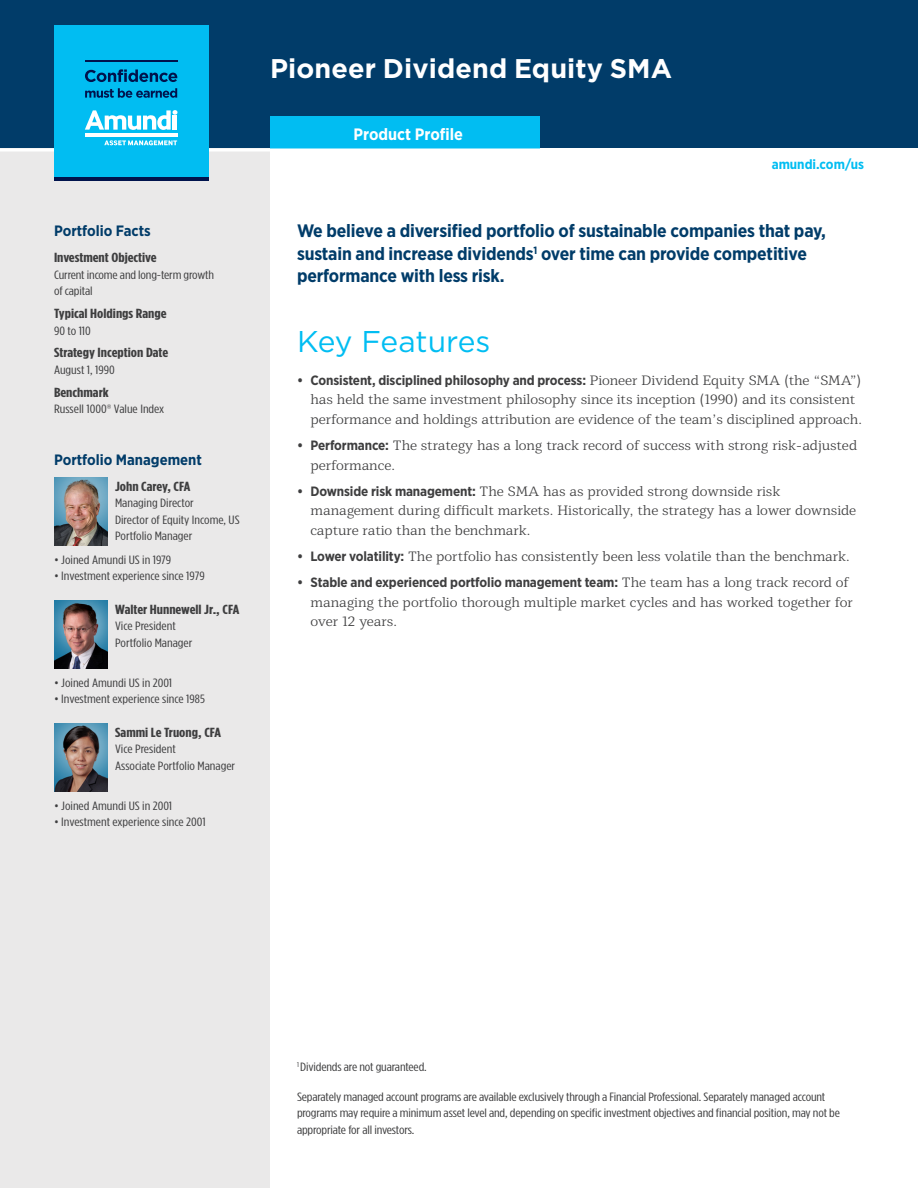
<style>
.page{position:relative;width:918px;height:1188px;background:#fff}
.page>*{position:absolute;margin:0;border:0;box-sizing:border-box;transform-origin:0 0}
.t1{font:30px "Gotham";letter-spacing:-.005em;color:#01bdf2}
.t2{font:700 27px "Gotham";letter-spacing:.005em;color:#fff}
.t3{font:700 18px/22.5px "Gotham Narrow";letter-spacing:-.01em;color:#013c69}
.t4{font:700 16.5px "Gotham Narrow";color:#fff}
.t5{font:700 15px "Gotham Narrow";color:#013c69}
.t6{font:300 13.5px/19.5px "Mediator Serif";letter-spacing:-.01em;color:#3e3e3f}
.t7{font:700 13.5px "Gotham Narrow";color:#01bdf2}
.t8{font:700 13.2px "Gotham Condensed";color:#3e3e3f;scale:1.25 1}
.t9{font:12px/16.5px "Gotham Condensed";letter-spacing:-.01em;color:#3e3e3f;scale:1.25 1}
.s1{font-family:"Gotham Narrow";font-weight:700}
</style>
<div class="page">
<div style="left:0;top:116px;width:270px;height:1072px;background:#eae9e9"></div>
<img style="left:54px;top:478px;width:53px;height:67px">
<img style="left:54px;top:601px;width:53px;height:67px">
<img style="left:54px;top:724px;width:53px;height:67px">
<div style="left:0;top:0;width:918px;height:148px;background:#013c69"></div>
<div style="left:270px;top:116px;width:270px;height:34px;background:#01bdf2"></div>
<hr style="left:0;top:148px;width:918px;height:4px;background:#fff">
<div style="left:54px;top:25px;width:155px;height:155px;background:#01bdf2"></div>
<hr style="left:54px;top:177px;width:155px;height:3px;background:#00134d">
<hr style="left:85px;top:133px;width:92px;height:4px;background:#fff">
<svg style="left:85px;top:110px;width:92px;height:20px"></svg>
<hr style="left:173px;top:116px;width:4px;height:14px;background:#fff">
<svg style="left:104px;top:140px;width:73px;height:6px"></svg>
<hr style="left:85px;top:60px;width:92px;height:1px;background:#00134d">
<svg style="left:85px;top:69px;width:92px;height:13px"></svg>
<svg style="left:85px;top:88px;width:92px;height:10px"></svg>
<p class="t5" style="left:54px;top:221px;width:98px">Portfolio Facts</p>
<p class="t8" style="left:54px;top:250px;width:84px">Investment Objective</p>
<p class="t9" style="left:54px;top:266px;width:130px">Current income and long-term growth of capital</p>
<p class="t8" style="left:54px;top:306px;width:92px">Typical Holdings Range</p>
<p class="t9" style="left:54px;top:322px;width:31px">90 to 110</p>
<p class="t8" style="left:54px;top:345px;width:93px">Strategy Inception Date</p>
<p class="t9" style="left:54px;top:361px;width:50px">August 1, 1990</p>
<p class="t8" style="left:54px;top:384px;width:45px">Benchmark</p>
<p class="t9" style="left:54px;top:401px;width:90px">Russell 1000® Value Index</p>
<p class="t5" style="left:54px;top:450px;width:149px">Portfolio Management</p>
<p class="t8" style="left:115px;top:478px;width:62px">John Carey, CFA</p>
<p class="t9" style="left:115px;top:495px;width:101px">Managing Director<br>Director of Equity Income, US<br>Portfolio Manager</p>
<p class="t9" style="left:54px;top:551px;width:95px">• Joined Amundi US in 1979</p>
<p class="t9" style="left:54px;top:568px;width:122px">• Investment experience since 1979</p>
<p class="t8" style="left:115px;top:601px;width:101px">Walter Hunnewell Jr., CFA</p>
<p class="t9" style="left:115px;top:618px;width:63px">Vice President<br>Portfolio Manager</p>
<p class="t9" style="left:54px;top:674px;width:96px">• Joined Amundi US in 2001</p>
<p class="t9" style="left:54px;top:691px;width:122px">• Investment experience since 1985</p>
<p class="t8" style="left:115px;top:724px;width:86px">Sammi Le Truong, CFA</p>
<p class="t9" style="left:115px;top:741px;width:98px">Vice President<br>Associate Portfolio Manager</p>
<p class="t9" style="left:54px;top:797px;width:96px">• Joined Amundi US in 2001</p>
<p class="t9" style="left:54px;top:814px;width:123px">• Investment experience since 2001</p>
<h2 class="t2" style="left:270px;top:51px;width:404px">Pioneer Dividend Equity SMA</h2>
<p class="t4" style="left:354px;top:123px;width:111px">Product Profile</p>
<p class="t7" style="left:772px;top:155px;width:94px">amundi.com/us</p>
<p class="t3" style="left:297px;top:219px;width:531px">We believe a diversified portfolio of sustainable companies that pay, sustain and increase dividends<sup>1</sup> over time can provide competitive performance with less risk.</p>
<p class="t1" style="left:297px;top:322px;width:195px">Key Features</p>
<p class="t6" style="left:310px;top:371px;width:554px;text-indent:-14px"><span class="s1">• Consistent, disciplined philosophy and process:</span> Pioneer Dividend Equity SMA (the “SMA”) has held the same investment philosophy since its inception (1990) and its consistent performance and holdings attribution are evidence of the team’s disciplined approach.</p>
<p class="t6" style="left:310px;top:436px;width:548px;text-indent:-14px"><span class="s1">• Performance:</span> The strategy has a long track record of success with strong risk-adjusted performance.</p>
<p class="t6" style="left:310px;top:482px;width:547px;text-indent:-14px"><span class="s1">• Downside risk management:</span> The SMA has as provided strong downside risk management during difficult markets. Historically, the strategy has a lower downside capture ratio than the benchmark.</p>
<p class="t6" style="left:297px;top:547px;width:555px"><span class="s1">• Lower volatility:</span> The portfolio has consistently been less volatile than the benchmark.</p>
<p class="t6" style="left:310px;top:573px;width:544px;text-indent:-14px"><span class="s1">• Stable and experienced portfolio management team:</span> The team has a long track record of managing the portfolio thorough multiple market cycles and has worked together for over 12 years.</p>
<p class="t9" style="left:297px;top:1058px;width:105px"><sup>1</sup> Dividends are not guaranteed.</p>
<p class="t9" style="left:297px;top:1088px;width:436px">Separately managed account programs are available exclusively through a Financial Professional. Separately managed account programs may require a minimum asset level and, depending on specific investment objectives and financial position, may not be appropriate for all investors.</p>
</div>
